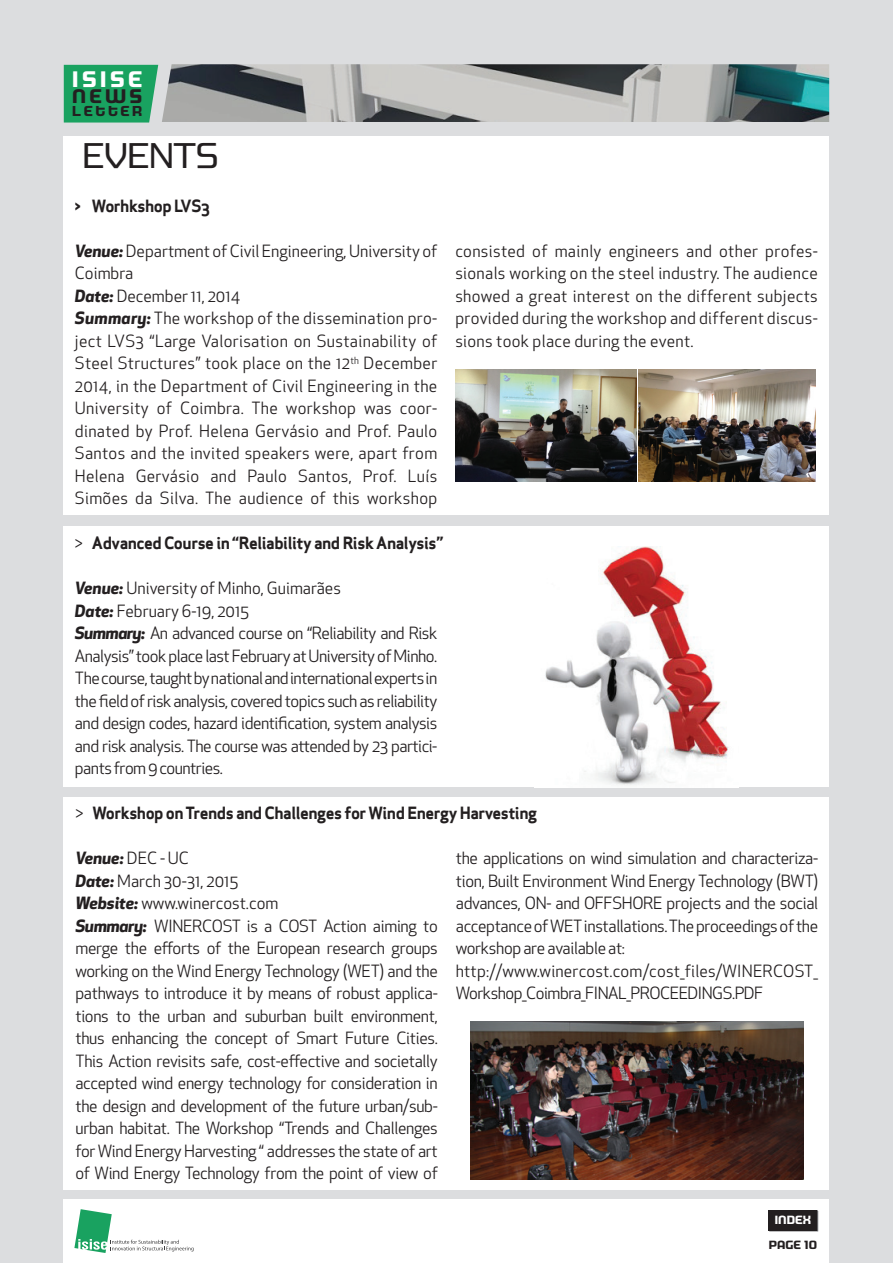
<style>
.page{position:relative;width:893px;height:1263px;background:#fff}
.page>*{position:absolute;margin:0;border:0;box-sizing:border-box;transform-origin:0 0}
.t1{font:36px "Morgan Big";letter-spacing:-.03em;color:#231f20}
.t2{font:700 22.65px "Morgan Big";letter-spacing:.155em;color:#fff}
.t3{font:700 19.8px "Morgan Big";color:#231f20}
.t4{font:16.5px/22.5px "Apex New";letter-spacing:-.02em;color:#231f20}
.t5{font:16.5px/22.5px "Apex New";letter-spacing:.02em;color:#231f20}
.t6{font:16.5px "Apex Sans Bold ST";letter-spacing:-.03em;color:#231f20}
.t7{font:700 14.55px "Morgan Big";letter-spacing:.175em;color:#231f20}
.t8{font:700 12px "Morgan Big";color:#231f20}
.t9{font:700 12px "Morgan Big";color:#fff}
.s1{font-weight:700;font-style:italic}
.s2{font-family:"Apex New"}
</style>
<div class="page">
<div style="left:0;top:1px;width:893px;height:1262px;background:#dcdddf"></div>
<div style="left:64px;top:1199px;width:765px;height:64px;background:#fff"></div>
<svg style="left:74px;top:1209px;width:120px;height:44px"></svg>
<svg style="left:768px;top:1210px;width:50px;height:21px"></svg>
<div style="left:768px;top:1210px;width:49px;height:20px;background:#231f20"></div>
<div style="left:64px;top:136px;width:765px;height:378px;background:#fff"></div>
<div style="left:64px;top:526px;width:765px;height:261px;background:#fff"></div>
<img style="left:455px;top:369px;width:181px;height:113px">
<img style="left:638px;top:369px;width:178px;height:113px">
<div style="left:64px;top:797px;width:765px;height:392px;background:#fff"></div>
<img style="left:545px;top:546px;width:184px;height:239px">
<div style="left:64px;top:65px;width:94px;height:58px;background:#19a260"></div>
<img style="left:162px;top:64px;width:667px;height:58px">
<img style="left:470px;top:1022px;width:334px;height:157px">
<h2 class="t2" style="left:72px;top:66px;width:72px">ISISE</h2>
<p class="t3" style="left:72px;top:85px;width:72px">NEWS</p>
<p class="t7" style="left:72px;top:102px;width:72px">LETTER</p>
<h1 class="t1" style="left:82px;top:135px;width:138px">EVENTS</h1>
<p class="t6" style="left:75px;top:195px;width:137px">&gt; Worhkshop LVS3</p>
<p class="t5" style="left:75px;top:239px;width:364px"><span class="s1">Venue:</span> Department of Civil Engineering, University of Coimbra<br><span class="s1">Date:</span> December 11, 2014<br><span class="s1">Summary:</span> The workshop of the dissemination pro&shy;ject LVS3 “Large Valorisation on Sustainability of Steel Structures” took place on the 12<sup>th</sup> December 2014, in the Department of Civil Engineering in the University of Coimbra. The workshop was coor&shy;dinated by Prof. Helena Gervásio and Prof. Paulo Santos and the invited speakers were, apart from Helena Gervásio and Paulo Santos, Prof. Luís Simões da Silva. The audience of this workshop</p>
<p class="t4" style="left:455px;top:239px;width:364px;text-align:justify">consisted of mainly engineers and other profes&shy;sionals working on the steel industry. The audience showed a great interest on the different subjects provided during the workshop and different discus&shy;sions took place during the event.</p>
<p class="t6" style="left:75px;top:532px;width:370px"><span class="s2">&gt;</span> Advanced Course in “Reliability and Risk Analysis”</p>
<p class="t4" style="left:75px;top:577px;width:364px"><span class="s1">Venue:</span> University of Minho, Guimarães<br><span class="s1">Date:</span> February 6-19, 2015<br><span class="s1">Summary:</span> An advanced course on “Reliability and Risk Analysis” took place last February at University of Minho.<br>The course, taught by national and international experts in the field of risk analysis, covered topics such as reliability and design codes, hazard identification, system analysis and risk analysis. The course was attended by 23 partici&shy;pants from 9 countries.</p>
<p class="t6" style="left:75px;top:802px;width:463px"><span class="s2">&gt;</span> Workshop on Trends and Challenges for Wind Energy Harvesting</p>
<p class="t4" style="left:75px;top:847px;width:364px"><span class="s1">Venue:</span> DEC - UC<br><span class="s1">Date:</span> March 30-31, 2015<br><span class="s1">Website:</span> www.winercost.com<br><span class="s1">Summary:</span> WINERCOST is a COST Action aiming to merge the efforts of the European research groups working on the Wind Energy Technology (WET) and the pathways to introduce it by means of robust applica&shy;tions to the urban and suburban built environment, thus enhancing the concept of Smart Future Cities.<br>This Action revisits safe, cost-effective and societally accepted wind energy technology for consideration in the design and development of the future urban/sub&shy;urban habitat. The Workshop “Trends and Challenges for Wind Energy Harvesting “ addresses the state of art of Wind Energy Technology from the point of view of</p>
<p class="t4" style="left:456px;top:847px;width:364px">the applications on wind simulation and characteriza&shy;tion, Built Environment Wind Energy Technology (BWT) advances, ON- and OFFSHORE projects and the social acceptance of WET installations. The proceedings of the workshop are available at: http://www.winercost.com/cost_files/WINERCOST_ Workshop_Coimbra_FINAL_PROCEEDINGS.PDF</p>
<p class="t9" style="left:775px;top:1213px;width:38px">INDEX</p>
<p class="t8" style="left:769px;top:1238px;width:50px">PAGE 10</p>
</div>
